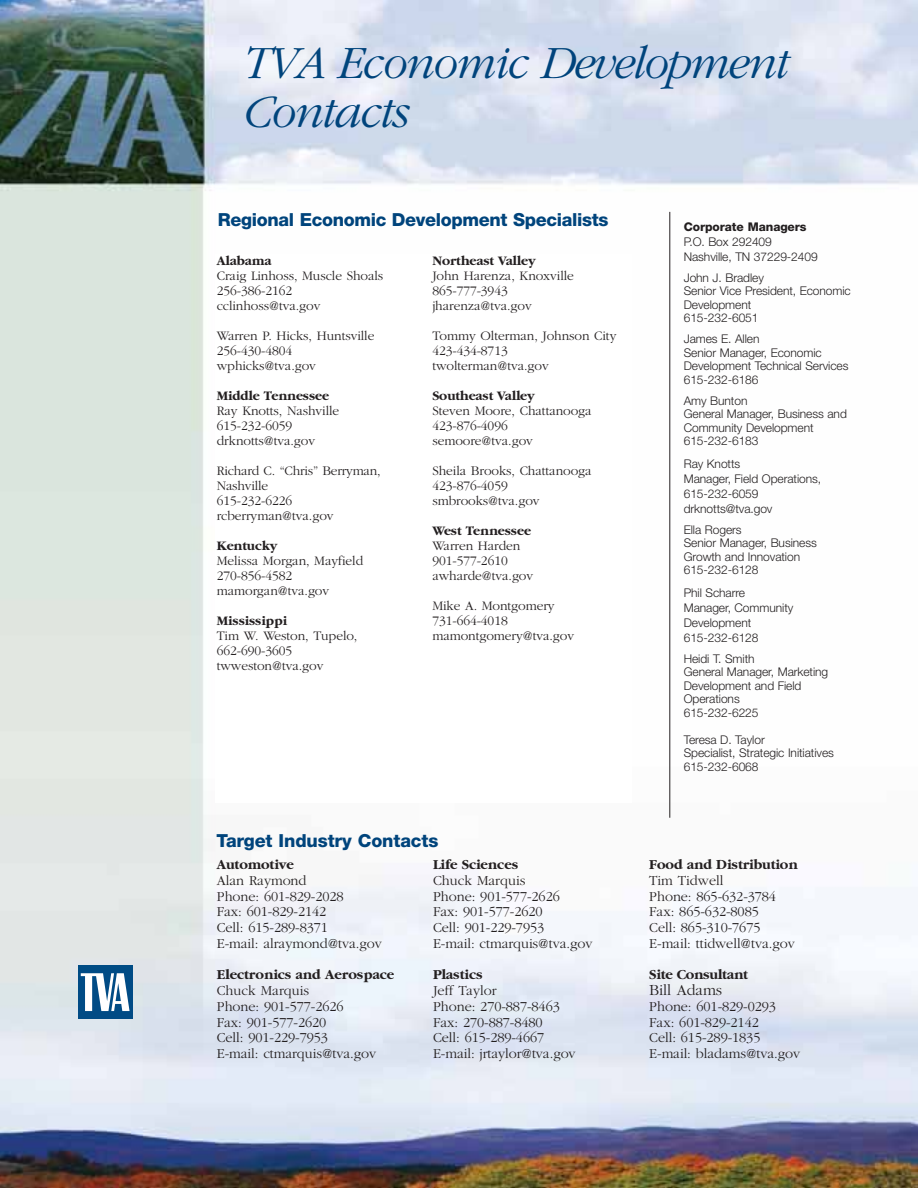
<style>
.page{position:relative;width:918px;height:1188px;background:#fff}
.page>*{position:absolute;margin:0;border:0;box-sizing:border-box;transform-origin:0 0}
.t1{font:italic 300 48px/49.5px "Garamond";letter-spacing:-.035em;color:#00447c}
.t2{font:800 18px "Helvetica Neue";letter-spacing:-.02em;color:#00447c}
.t3{font:300 15.75px "Garamond";letter-spacing:-.005em;color:#231f20}
.t4{font:300 14.25px/15.8px "Garamond";letter-spacing:-.005em;color:#231f20}
.t5{font:700 14.25px "Garamond";letter-spacing:-.005em;color:#231f20}
.t6{font:300 13.5px/15px "Garamond";letter-spacing:-.005em;color:#231f20}
.t7{font:700 13.5px "Garamond";letter-spacing:-.005em;color:#231f20}
.t8{font:300 12px/13.5px "Helvetica Neue";letter-spacing:-.005em;color:#231f20}
.t9{font:800 12px "Helvetica Neue";letter-spacing:-.005em;color:#231f20}
</style>
<div class="page">
<img style="left:0;top:0;width:918px;height:1188px">
<div style="left:215px;top:254px;width:416px;height:549px;background:#fff"></div>
<hr style="left:669px;top:212px;width:1px;height:606px;background:#231f20">
<div style="left:78px;top:965px;width:54px;height:54px;background:#004b85"></div>
<svg style="left:81px;top:973px;width:49px;height:38px"></svg>
<h1 class="t1" style="left:243px;top:42px;width:548px">TVA Economic Development<br>Contacts</h1>
<h2 class="t2" style="left:218px;top:213px;width:392px">Regional Economic Development Specialists</h2>
<p class="t7" style="left:217px;top:256px;width:56px">Alabama</p>
<p class="t6" style="left:217px;top:270px;width:168px">Craig Linhoss, Muscle Shoals<br>256-386-2162 cclinhoss@tva.gov</p>
<p class="t6" style="left:217px;top:330px;width:159px">Warren P. Hicks, Huntsville<br>256-430-4804 wphicks@tva.gov</p>
<p class="t7" style="left:217px;top:391px;width:114px">Middle Tennessee</p>
<p class="t6" style="left:217px;top:405px;width:124px">Ray Knotts, Nashville<br>615-232-6059 drknotts@tva.gov</p>
<p class="t6" style="left:217px;top:465px;width:165px">Richard C. “Chris” Berryman,<br>Nashville<br>615-232-6226 rcberryman@tva.gov</p>
<p class="t7" style="left:217px;top:541px;width:62px">Kentucky</p>
<p class="t6" style="left:217px;top:555px;width:148px">Melissa Morgan, Mayfield<br>270-856-4582 mamorgan@tva.gov</p>
<p class="t7" style="left:217px;top:616px;width:72px">Mississippi</p>
<p class="t6" style="left:217px;top:630px;width:142px">Tim W. Weston, Tupelo,<br>662-690-3605 twweston@tva.gov</p>
<p class="t7" style="left:432px;top:256px;width:105px">Northeast Valley</p>
<p class="t6" style="left:432px;top:270px;width:143px">John Harenza, Knoxville<br>865-777-3943 jharenza@tva.gov</p>
<p class="t6" style="left:432px;top:330px;width:186px">Tommy Olterman, Johnson City<br>423-434-8713 twolterman@tva.gov</p>
<p class="t7" style="left:432px;top:391px;width:104px">Southeast Valley</p>
<p class="t6" style="left:432px;top:405px;width:161px">Steven Moore, Chattanooga<br>423-876-4096 semoore@tva.gov</p>
<p class="t6" style="left:432px;top:465px;width:161px">Sheila Brooks, Chattanooga<br>423-876-4059 smbrooks@tva.gov</p>
<p class="t7" style="left:432px;top:526px;width:100px">West Tennessee</p>
<p class="t6" style="left:432px;top:540px;width:102px">Warren Harden<br>901-577-2610 awharde@tva.gov</p>
<p class="t6" style="left:432px;top:600px;width:143px">Mike A. Montgomery<br>731-664-4018 mamontgomery@tva.gov</p>
<h2 class="t2" style="left:216px;top:834px;width:223px">Target Industry Contacts</h2>
<p class="t5" style="left:217px;top:859px;width:79px">Automotive</p>
<p class="t4" style="left:217px;top:874px;width:167px">Alan Raymond<br>Phone: 601-829-2028<br>Fax: 601-829-2142<br>Cell: 615-289-8371<br>E-mail: alraymond@tva.gov</p>
<p class="t5" style="left:217px;top:969px;width:179px">Electronics and Aerospace</p>
<p class="t4" style="left:217px;top:984px;width:161px">Chuck Marquis<br>Phone: 901-577-2626<br>Fax: 901-577-2620<br>Cell: 901-229-7953<br>E-mail: ctmarquis@tva.gov</p>
<p class="t5" style="left:433px;top:859px;width:87px">Life Sciences</p>
<p class="t4" style="left:433px;top:874px;width:161px">Chuck Marquis<br>Phone: 901-577-2626<br>Fax: 901-577-2620<br>Cell: 901-229-7953<br>E-mail: ctmarquis@tva.gov</p>
<p class="t5" style="left:433px;top:969px;width:51px">Plastics</p>
<p class="t4" style="left:433px;top:984px;width:144px">Jeff Taylor<br>Phone: 270-887-8463<br>Fax: 270-887-8480<br>Cell: 615-289-4667<br>E-mail: jrtaylor@tva.gov</p>
<p class="t9" style="left:684px;top:222px;width:124px">Corporate Managers</p>
<p class="t8" style="left:684px;top:235px;width:136px;line-height:15px">P.O. Box 292409<br>Nashville, TN 37229-2409</p>
<p class="t8" style="left:684px;top:272px;width:169px">John J. Bradley<br>Senior Vice President, Economic<br>Development<br>615-232-6051</p>
<p class="t8" style="left:684px;top:334px;width:166px">James E. Allen<br>Senior Manager, Economic<br>Development Technical Services<br>615-232-6186</p>
<p class="t8" style="left:684px;top:395px;width:165px">Amy Bunton<br>General Manager, Business and<br>Community Development<br>615-232-6183</p>
<p class="t8" style="left:684px;top:457px;width:139px;line-height:15px">Ray Knotts<br>Manager, Field Operations,<br>615-232-6059 drknotts@tva.gov</p>
<p class="t8" style="left:684px;top:524px;width:135px">Ella Rogers<br>Senior Manager, Business<br>Growth and Innovation<br>615-232-6128</p>
<p class="t8" style="left:684px;top:586px;width:111px;line-height:15px">Phil Scharre<br>Manager, Community<br>Development<br>615-232-6128</p>
<p class="t8" style="left:684px;top:653px;width:146px">Heidi T. Smith<br>General Manager, Marketing<br>Development and Field<br>Operations<br>615-232-6225</p>
<p class="t8" style="left:684px;top:734px;width:152px">Teresa D. Taylor<br>Specialist, Strategic Initiatives<br>615-232-6068</p>
<p class="t5" style="left:649px;top:859px;width:150px">Food and Distribution</p>
<p class="t4" style="left:649px;top:874px;width:147px">Tim Tidwell<br>Phone: 865-632-3784<br>Fax: 865-632-8085<br>Cell: 865-310-7675<br>E-mail: ttidwell@tva.gov</p>
<p class="t5" style="left:649px;top:969px;width:100px">Site Consultant</p>
<p class="t3" style="left:649px;top:984px;width:74px">Bill Adams</p>
<p class="t4" style="left:649px;top:1000px;width:153px">Phone: 601-829-0293<br>Fax: 601-829-2142<br>Cell: 615-289-1835<br>E-mail: bladams@tva.gov</p>
</div>
